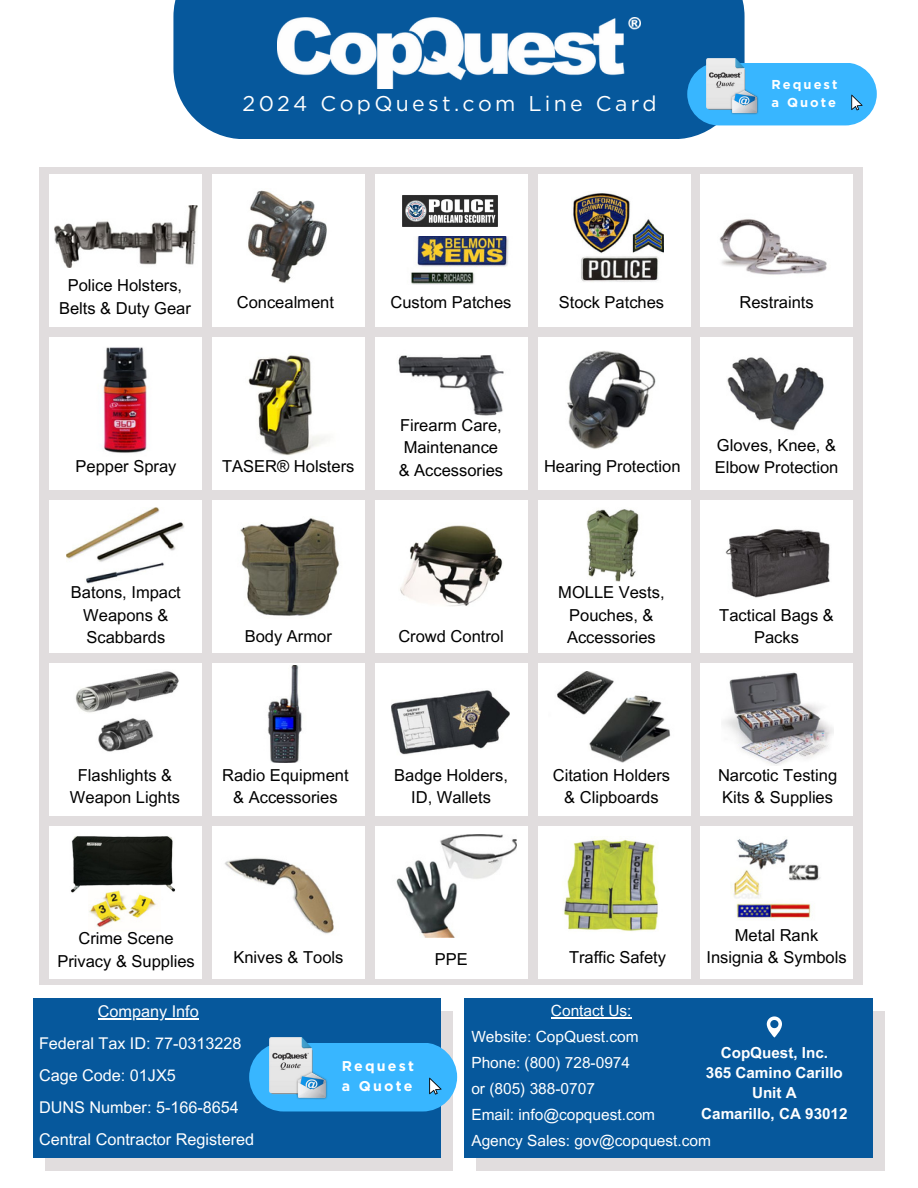
<style>
.page{position:relative;width:918px;height:1188px;background:#fff}
.page>*{position:absolute;margin:0;border:0;box-sizing:border-box;transform-origin:0 0}
.t1{font:21.3px "Gotham";letter-spacing:.155em;color:#fff}
.t2{font:16.5px/22.5px "Arial MT Pro";color:#000;text-align:center}
.t3{font:16.2px/32.1px "Arial MT Pro";color:#fff}
.t4{font:15.45px/25.8px "Arial MT Pro";color:#fff}
.t5{font:700 15.15px/20.2px "Arial MT Pro";color:#fff;text-align:center}
.t6{font:700 14.25px/19.5px "Gotham";letter-spacing:.155em;color:#fff}
.t7{font:700 12.9px "Gotham";letter-spacing:.155em;color:#fff}
</style>
<div class="page">
<div style="left:173px;top:0;width:572px;height:139px;background:#06589c"></div>
<img style="left:277px;top:17px;width:364px;height:71px">
<div style="left:39px;top:167px;width:824px;height:818px;background:#e1ddde"></div>
<div style="left:49px;top:174px;width:153px;height:153px;background:#fff"></div>
<div style="left:212px;top:174px;width:153px;height:153px;background:#fff"></div>
<div style="left:375px;top:174px;width:152px;height:153px;background:#fff"></div>
<div style="left:538px;top:174px;width:152px;height:153px;background:#fff"></div>
<div style="left:701px;top:174px;width:152px;height:153px;background:#fff"></div>
<div style="left:49px;top:337px;width:153px;height:152px;background:#fff"></div>
<div style="left:212px;top:337px;width:153px;height:152px;background:#fff"></div>
<div style="left:375px;top:337px;width:152px;height:152px;background:#fff"></div>
<div style="left:538px;top:337px;width:152px;height:152px;background:#fff"></div>
<div style="left:701px;top:337px;width:152px;height:152px;background:#fff"></div>
<div style="left:49px;top:500px;width:153px;height:153px;background:#fff"></div>
<div style="left:212px;top:500px;width:153px;height:153px;background:#fff"></div>
<div style="left:375px;top:500px;width:152px;height:153px;background:#fff"></div>
<div style="left:538px;top:500px;width:152px;height:153px;background:#fff"></div>
<div style="left:701px;top:500px;width:152px;height:153px;background:#fff"></div>
<div style="left:49px;top:663px;width:153px;height:152px;background:#fff"></div>
<div style="left:212px;top:663px;width:153px;height:152px;background:#fff"></div>
<div style="left:375px;top:663px;width:152px;height:152px;background:#fff"></div>
<div style="left:538px;top:663px;width:152px;height:152px;background:#fff"></div>
<div style="left:701px;top:663px;width:152px;height:152px;background:#fff"></div>
<div style="left:49px;top:826px;width:153px;height:152px;background:#fff"></div>
<div style="left:212px;top:826px;width:153px;height:152px;background:#fff"></div>
<div style="left:375px;top:826px;width:152px;height:152px;background:#fff"></div>
<div style="left:538px;top:826px;width:152px;height:152px;background:#fff"></div>
<div style="left:701px;top:826px;width:152px;height:152px;background:#fff"></div>
<img style="left:54px;top:205px;width:143px;height:62px">
<img style="left:248px;top:190px;width:79px;height:93px">
<img style="left:411px;top:236px;width:98px;height:48px">
<img style="left:572px;top:193px;width:92px;height:89px">
<img style="left:719px;top:219px;width:108px;height:56px">
<img style="left:101px;top:347px;width:46px;height:106px">
<img style="left:248px;top:354px;width:78px;height:102px">
<img style="left:398px;top:355px;width:106px;height:61px">
<img style="left:567px;top:351px;width:89px;height:98px">
<img style="left:727px;top:357px;width:97px;height:74px">
<img style="left:66px;top:507px;width:118px;height:77px">
<img style="left:240px;top:518px;width:100px;height:98px">
<img style="left:400px;top:525px;width:103px;height:81px">
<img style="left:587px;top:509px;width:52px;height:73px">
<img style="left:725px;top:529px;width:105px;height:69px">
<img style="left:75px;top:671px;width:104px;height:81px">
<img style="left:267px;top:666px;width:35px;height:96px">
<img style="left:392px;top:690px;width:118px;height:65px">
<img style="left:557px;top:671px;width:114px;height:91px">
<img style="left:723px;top:672px;width:111px;height:94px">
<img style="left:70px;top:836px;width:106px;height:57px">
<img style="left:89px;top:886px;width:72px;height:42px">
<img style="left:224px;top:858px;width:110px;height:76px">
<img style="left:396px;top:834px;width:121px;height:104px">
<img style="left:564px;top:838px;width:95px;height:93px">
<img style="left:731px;top:839px;width:90px;height:80px">
<div style="left:687px;top:63px;width:190px;height:62px;background:#38b6ff;border-radius:31px"></div>
<img style="left:706px;top:58px;width:53px;height:56px">
<svg style="left:851px;top:95px;width:12px;height:15px"></svg>
<img style="left:402px;top:195px;width:96px;height:32px">
<div style="left:45px;top:1012px;width:408px;height:159px;background:#e1ddde"></div>
<div style="left:33px;top:998px;width:408px;height:160px;background:#06589c"></div>
<div style="left:476px;top:1011px;width:408px;height:160px;background:#e1ddde"></div>
<div style="left:465px;top:998px;width:408px;height:160px;background:#06589c"></div>
<hr style="left:551px;top:1017px;width:81px;height:1px;background:#fff">
<hr style="left:98px;top:1018px;width:101px;height:1px;background:#fff">
<div style="left:249px;top:1043px;width:208px;height:68px;background:#38b6ff;border-radius:34px"></div>
<img style="left:270px;top:1038px;width:57px;height:62px">
<svg style="left:429px;top:1078px;width:13px;height:17px"></svg>
<svg style="left:767px;top:1016px;width:15px;height:22px"></svg>
<h4 class="t7" style="left:772px;top:77px;width:67px">Request</h4>
<h4 class="t1" style="left:243px;top:91px;width:416px">2024 CopQuest.com Line Card</h4>
<h4 class="t7" style="left:772px;top:94px;width:66px">a Quote</h4>
<p class="t2" style="left:59px;top:276px;width:133px">Police Holsters,<br>Belts &amp; Duty Gear</p>
<h4 class="t2" style="left:237px;top:293px;width:99px">Concealment</h4>
<p class="t2" style="left:390px;top:293px;width:122px">Custom Patches</p>
<h4 class="t2" style="left:559px;top:293px;width:107px">Stock Patches</h4>
<p class="t2" style="left:739px;top:293px;width:76px">Restraints</p>
<h4 class="t2" style="left:76px;top:457px;width:102px">Pepper Spray</h4>
<p class="t2" style="left:222px;top:457px;width:134px">TASER® Holsters</p>
<h4 class="t2" style="left:399px;top:416px;width:106px">Firearm Care,<br>Maintenance &amp; Accessories</h4>
<p class="t2" style="left:544px;top:457px;width:138px">Hearing Protection</p>
<h4 class="t2" style="left:715px;top:436px;width:125px;text-align:left">Gloves, Knee, &amp;<br>Elbow Protection</h4>
<p class="t2" style="left:71px;top:583px;width:111px">Batons, Impact<br>Weapons &amp;<br>Scabbards</p>
<h4 class="t2" style="left:245px;top:628px;width:89px">Body Armor</h4>
<p class="t2" style="left:398px;top:628px;width:107px">Crowd Control</p>
<h4 class="t2" style="left:558px;top:583px;width:108px">MOLLE Vests,<br>Pouches, &amp;<br>Accessories</h4>
<p class="t2" style="left:719px;top:606px;width:116px">Tactical Bags &amp;<br>Packs</p>
<p class="t2" style="left:70px;top:766px;width:111px">Flashlights &amp;<br>Weapon Lights</p>
<p class="t2" style="left:222px;top:766px;width:128px">Radio Equipment &amp; Accessories</p>
<h4 class="t2" style="left:394px;top:766px;width:115px">Badge Holders,<br>ID, Wallets</h4>
<p class="t2" style="left:553px;top:766px;width:119px">Citation Holders &amp; Clipboards</p>
<h4 class="t2" style="left:718px;top:766px;width:121px;text-align:left">Narcotic Testing<br>Kits &amp; Supplies</h4>
<p class="t2" style="left:706px;top:926px;width:142px">Metal Rank<br>Insignia &amp; Symbols</p>
<h4 class="t4" style="left:471px;top:1000px;width:241px;text-indent:80px">Contact Us:<br>Website: CopQuest.com<br>Phone: (800) 728-0974<br>or (805) 388-0707<br>Email: info@copquest.com<br>Agency Sales: gov@copquest.com</h4>
<p class="t2" style="left:57px;top:929px;width:139px">Crime Scene<br>Privacy &amp; Supplies</p>
<h2 class="t2" style="left:233px;top:948px;width:111px">Knives &amp; Tools</h2>
<p class="t2" style="left:435px;top:950px;width:34px">PPE</p>
<h4 class="t2" style="left:569px;top:948px;width:99px">Traffic Safety</h4>
<h4 class="t3" style="left:39px;top:997px;width:217px;text-indent:59px">Company Info<br>Federal Tax ID: 77-0313228<br>Cage Code: 01JX5<br>DUNS Number: 5-166-8654<br>Central Contractor Registered</h4>
<p class="t5" style="left:701px;top:1044px;width:148px">CopQuest, Inc.<br>365 Camino Carillo<br>Unit A<br>Camarillo, CA 93012</p>
<p class="t6" style="left:342px;top:1057px;width:74px">Request a Quote</p>
</div>
